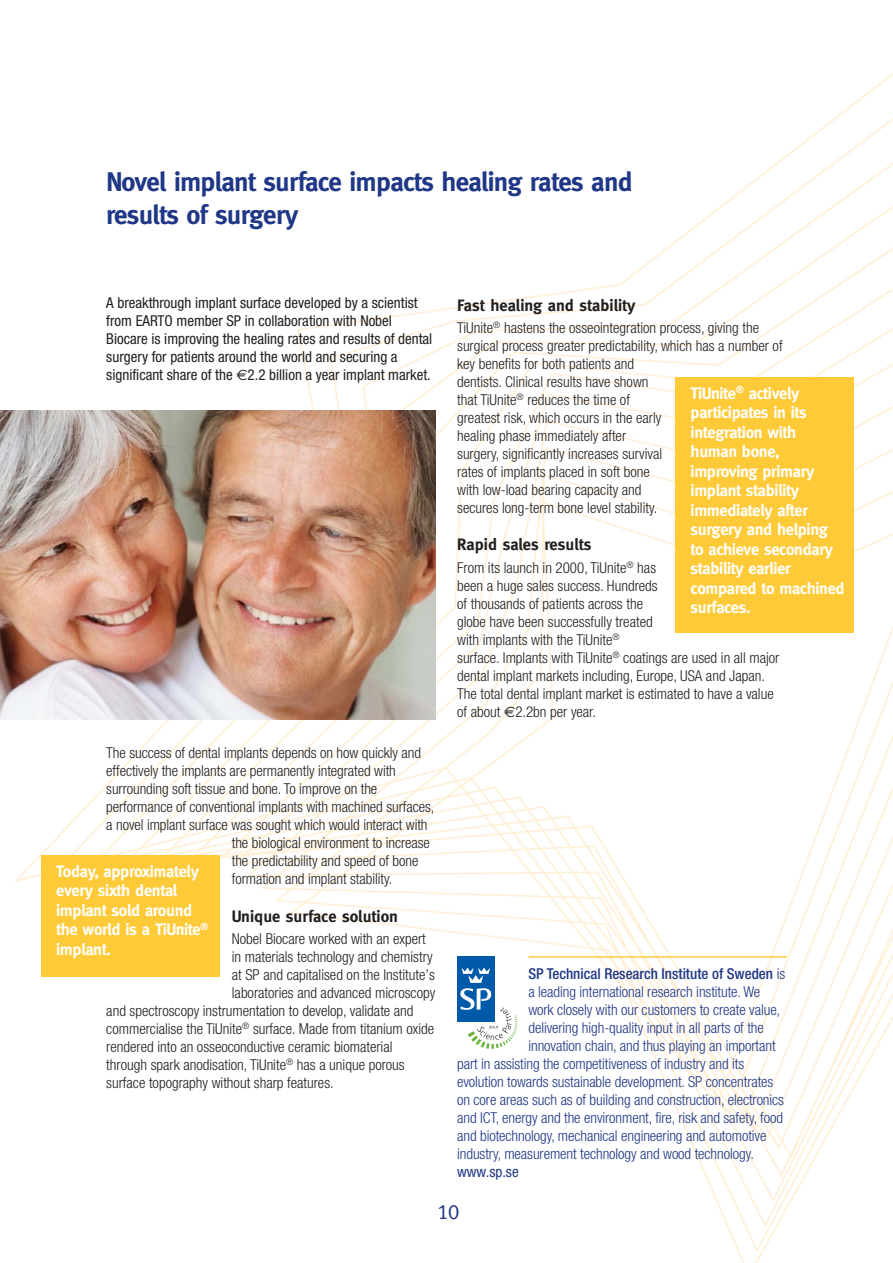
<style>
.page{position:relative;width:893px;height:1263px;background:#fff}
.page>*{position:absolute;margin:0;border:0;box-sizing:border-box;transform-origin:0 0}
.t1{font:700 27px/32.4px "Meta";letter-spacing:-.025em;color:#1f3786}
.t2{font:21px "Meta Caps";color:#1f3786}
.t3{font:700 16.5px/19.5px "Meta";letter-spacing:-.02em;color:#fff}
.t4{font:700 16.5px "Meta";color:#231f20}
.t5{font:300 condensed 15px/18px "Helvetica Neue";color:#231f20}
.t6{font:300 condensed 15px "Helvetica Neue";letter-spacing:-.005em;color:#1f3786}
.t7{font:condensed 15px/18px "Helvetica Neue";color:#231f20}
.t8{font:500 condensed 15px "Helvetica Neue";color:#1f3786}
.t9{font:condensed 15px "Helvetica Neue";color:#1f3786}
.s1{font-family:"Euro Sans";font-stretch:normal}
.s2{font-family:"Euro Sans";font-weight:400;font-stretch:normal}
.s3{font-weight:300}
</style>
<div class="page">
<img style="left:0;top:74px;width:892px;height:1189px">
<img style="left:0;top:411px;width:436px;height:308px">
<hr style="left:528px;top:956px;width:259px;height:2px;background:#ffca38">
<div style="left:41px;top:855px;width:179px;height:121px;background:#ffca38"></div>
<div style="left:675px;top:377px;width:179px;height:255px;background:#ffca38"></div>
<div style="left:457px;top:956px;width:38px;height:66px;background:#005aaa"></div>
<svg style="left:460px;top:968px;width:57px;height:81px"></svg>
<h1 class="t1" style="left:106px;top:168px;width:528px">Novel implant surface impacts healing rates and results of surgery</h1>
<p class="t7" style="left:106px;top:295px;width:327px">A breakthrough implant surface developed by a scientist from EARTO member SP in collaboration with Nobel Biocare is improving the healing rates and results of dental surgery for patients around the world and securing a significant share of the <span class="s1">€</span>2.2 billion a year implant market.</p>
<p class="t5" style="left:106px;top:745px;width:316px">The success of dental implants depends on how quickly and</p>
<p class="t5" style="left:106px;top:763px;width:291px">effectively the implants are permanently integrated with</p>
<p class="t5" style="left:106px;top:781px;width:272px">surrounding soft tissue and bone. To improve on the</p>
<p class="t5" style="left:106px;top:799px;width:330px">performance of conventional implants with machined surfaces,</p>
<p class="t5" style="left:106px;top:817px;width:323px">a novel implant surface was sought which would interact with</p>
<p class="t5" style="left:232px;top:835px;width:200px">the biological environment to increase</p>
<p class="t5" style="left:232px;top:853px;width:188px">the predictability and speed of bone</p>
<p class="t5" style="left:232px;top:871px;width:162px">formation and implant stability.</p>
<p class="t4" style="left:232px;top:910px;width:168px">Unique surface solution</p>
<p class="t5" style="left:232px;top:931px;width:196px">Nobel Biocare worked with an expert</p>
<p class="t5" style="left:232px;top:949px;width:202px">in materials technology and chemistry</p>
<p class="t5" style="left:232px;top:967px;width:204px">at SP and capitalised on the Institute’s</p>
<p class="t5" style="left:232px;top:985px;width:205px">laboratories and advanced microscopy</p>
<p class="t5" style="left:106px;top:1003px;width:309px">and spectroscopy instrumentation to develop, validate and</p>
<p class="t5" style="left:106px;top:1021px;width:329px">commercialise the TiUnite<sup>®</sup> surface. Made from titanium oxide</p>
<p class="t5" style="left:106px;top:1039px;width:288px">rendered into an osseoconductive ceramic biomaterial</p>
<p class="t5" style="left:106px;top:1057px;width:300px">through spark anodisation, TiUnite<sup>®</sup> has a unique porous</p>
<p class="t5" style="left:106px;top:1075px;width:229px">surface topography without sharp features.</p>
<p class="t3" style="left:56px;top:863px;width:154px">Today, approximately every sixth dental implant sold around the world is a TiUnite<sup>® </sup>implant.</p>
<p class="t4" style="left:457px;top:298px;width:180px">Fast healing and stability</p>
<p class="t5" style="left:457px;top:320px;width:327px">TiUnite<sup>®</sup> hastens the osseointegration process, giving the surgical process greater predictability, which has a number of key benefits for both patients and<br>dentists. Clinical results have shown<br>that TiUnite<sup>®</sup> reduces the time of<br>greatest risk, which occurs in the early<br>healing phase immediately after<br>surgery, significantly increases survival<br>rates of implants placed in soft bone<br>with low-load bearing capacity and<br>secures long-term bone level stability.</p>
<p class="t4" style="left:457px;top:538px;width:136px">Rapid sales results</p>
<p class="t5" style="left:457px;top:560px;width:324px">From its launch in 2000, TiUnite<sup>®</sup> has<br>been a huge sales success. Hundreds<br>of thousands of patients across the<br>globe have been successfully treated<br>with implants with the TiUnite<sup>®<br></sup>surface. Implants with TiUnite<sup>®</sup> coatings are used in all major dental implant markets including, Europe, USA and Japan.<br>The total dental implant market is estimated to have a value of about <span class="s2">€</span>2.2bn per year.</p>
<p class="t3" style="left:690px;top:385px;width:156px">TiUnite<sup>®</sup> actively participates in its integration with human bone, improving primary implant stability immediately after surgery and helping to achieve secondary stability earlier compared to machined surfaces.</p>
<p class="t8" style="left:528px;top:968px;width:258px">SP Technical Research Institute of Sweden <span class="s3">is</span></p>
<p class="t6" style="left:528px;top:986px;width:233px">a leading international research institute. We</p>
<p class="t6" style="left:528px;top:1004px;width:253px">work closely with our customers to create value,</p>
<p class="t6" style="left:528px;top:1022px;width:237px">delivering high-quality input in all parts of the</p>
<p class="t6" style="left:528px;top:1040px;width:249px">innovation chain, and thus playing an important</p>
<p class="t6" style="left:457px;top:1058px;width:289px">part in assisting the competitiveness of industry and its</p>
<p class="t6" style="left:457px;top:1076px;width:318px">evolution towards sustainable development. SP concentrates</p>
<p class="t6" style="left:457px;top:1094px;width:328px">on core areas such as of building and construction, electronics</p>
<p class="t6" style="left:457px;top:1112px;width:327px">and ICT, energy and the environment, fire, risk and safety, food</p>
<p class="t6" style="left:457px;top:1130px;width:311px">and biotechnology, mechanical engineering and automotive</p>
<p class="t6" style="left:457px;top:1148px;width:298px">industry, measurement technology and wood technology.</p>
<p class="t9" style="left:457px;top:1166px;width:63px">www.sp.se</p>
<h2 class="t2" style="left:437px;top:1200px;width:24px">10</h2>
</div>
